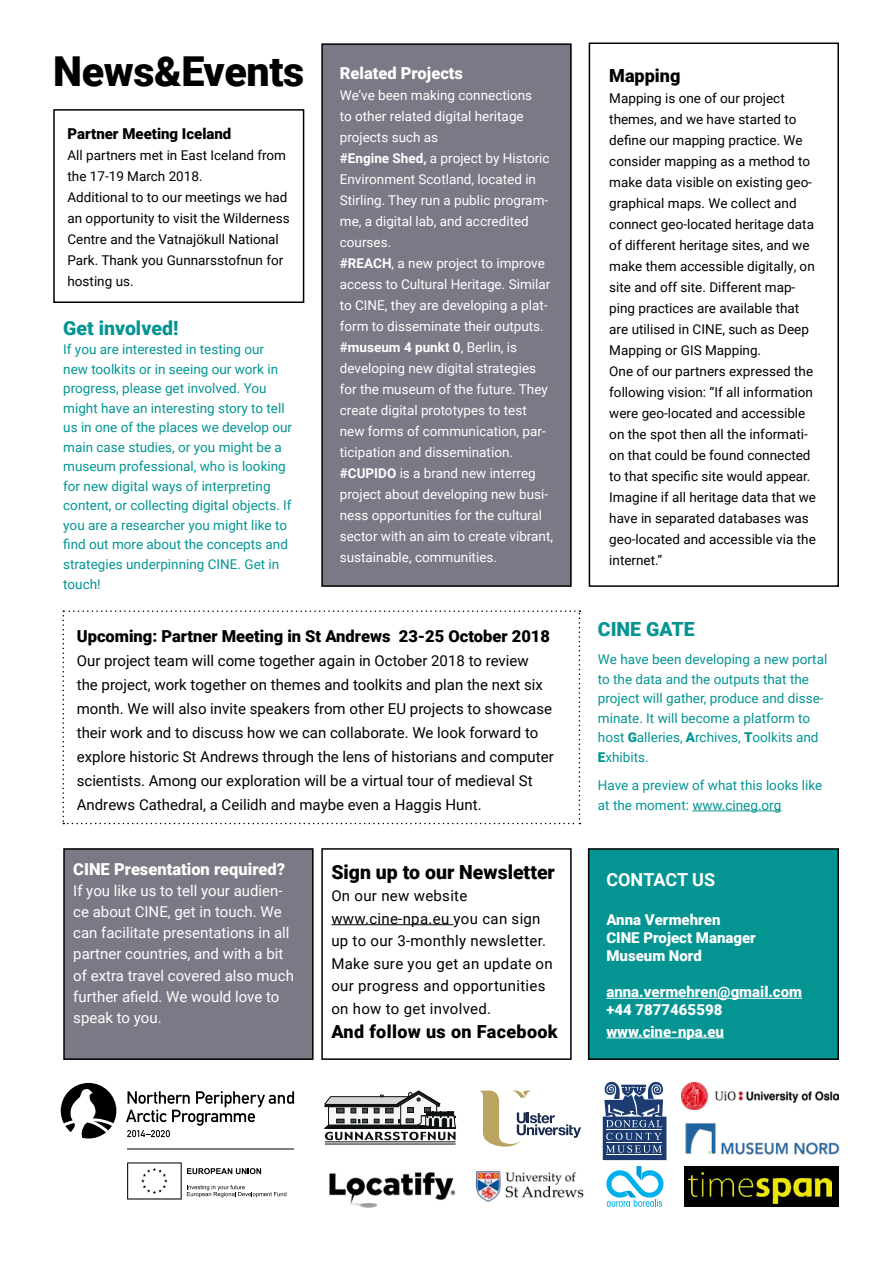
<style>
.page{position:relative;width:893px;height:1263px;background:#fff}
.page>*{position:absolute;margin:0;border:0;box-sizing:border-box;transform-origin:0 0}
.t1{font:900 41.25px "Roboto";letter-spacing:-.01em;color:#000}
.t2{font:900 19.5px "Roboto";color:#000}
.t3{font:900 19.5px "Roboto";color:#049593}
.t4{font:900 18px "Roboto";letter-spacing:.02em;color:#000}
.t5{font:700 18px "Roboto";color:#fff}
.t6{font:900 18px "Roboto";color:#000}
.t7{font:900 16.5px "Roboto";color:#000}
.t8{font:900 16.5px "Roboto";color:#fff}
.t9{font:15px/24px "Roboto";color:#000}
.t10{font:15px/21px "Roboto";color:#fff}
.t11{font:15px/22.5px "Roboto";letter-spacing:.02em;color:#000}
.t12{font:900 15px/18px "Roboto";color:#fff}
.t13{font:900 15px "Roboto";color:#000}
.t14{font:13.5px/21px "Roboto";color:#000}
.t15{font:13.5px/21px "Roboto";color:#fff}
.t16{font:13.5px/19.5px "Roboto";color:#049593}
.s1{font-weight:700}
.s2{font-weight:900}
</style>
<div class="page">
<div style="left:685px;top:1166px;width:154px;height:40px;background:#000"></div>
<div style="left:53px;top:109px;width:251px;height:194px;border:2px solid #000"></div>
<div style="left:589px;top:43px;width:250px;height:544px;border:2px solid #000"></div>
<svg style="left:63px;top:610px;width:517px;height:214px"></svg>
<div style="left:64px;top:849px;width:249px;height:210px;background:#797a85"></div>
<div style="left:63px;top:848px;width:251px;height:212px;border:2px solid #000"></div>
<hr style="left:331px;top:924px;width:123px;height:1px;background:#000">
<div style="left:321px;top:848px;width:251px;height:212px;border:2px solid #000"></div>
<div style="left:589px;top:849px;width:249px;height:210px;background:#049593"></div>
<hr style="left:606px;top:998px;width:196px;height:1px;background:#fff">
<hr style="left:606px;top:1037px;width:118px;height:1px;background:#fff">
<div style="left:588px;top:848px;width:251px;height:212px;border:2px solid #000"></div>
<hr style="left:692px;top:810px;width:89px;height:1px;background:#049593">
<hr style="left:127px;top:1149px;width:167px;height:1px;background:#000">
<svg style="left:126px;top:1091px;width:168px;height:46px"></svg>
<svg style="left:61px;top:1083px;width:55px;height:55px"></svg>
<svg style="left:127px;top:1162px;width:159px;height:37px"></svg>
<div style="left:322px;top:44px;width:249px;height:542px;background:#797a85"></div>
<div style="left:321px;top:43px;width:251px;height:544px;border:2px solid #000"></div>
<hr style="left:325px;top:1143px;width:131px;height:1px;background:#0c100f">
<hr style="left:325px;top:1141px;width:131px;height:1px;background:#0c100f">
<svg style="left:325px;top:1091px;width:131px;height:49px"></svg>
<img style="left:329px;top:1172px;width:127px;height:36px">
<svg style="left:480px;top:1090px;width:101px;height:56px"></svg>
<svg style="left:603px;top:1082px;width:63px;height:78px;background:#516a92"></svg>
<hr style="left:606px;top:1129px;width:56px;height:1px;background:#fff">
<hr style="left:606px;top:1142px;width:56px;height:1px;background:#fff">
<hr style="left:606px;top:1154px;width:56px;height:1px;background:#fff">
<img style="left:475px;top:1171px;width:109px;height:31px">
<img style="left:689px;top:1172px;width:143px;height:32px">
<svg style="left:606px;top:1166px;width:57px;height:41px"></svg>
<img style="left:682px;top:1083px;width:157px;height:26px">
<img style="left:684px;top:1123px;width:156px;height:48px">
<h1 class="t1" style="left:53px;top:42px;width:252px">News&amp;Events</h1>
<p class="t8" style="left:340px;top:62px;width:125px">Related Projects</p>
<p class="t15" style="left:340px;top:84px;width:215px">We’ve been making connections<br>to other related digital heritage projects such as<br><span class="s1">#Engine Shed,</span> a project by Historic<br>Environment Scotland, located in<br>Stirling. They run a public program&shy;me, a digital lab, and accredited courses.<br><span class="s1">#REACH</span>, a new project to improve access to Cultural Heritage. Similar to CINE, they are developing a plat&shy;form to disseminate their outputs. <span class="s1">#museum 4 punkt 0</span>, Berlin, is developing new digital strategies for the museum of the future. They create digital prototypes to test new forms of communication, par&shy;ticipation and dissemination. <span class="s1">#CUPIDO</span> is a brand new interreg project about developing new busi&shy;ness opportunities for the cultural sector with an aim to create vibrant, sustainable, communities.</p>
<p class="t13" style="left:68px;top:123px;width:165px">Partner Meeting Iceland</p>
<p class="t14" style="left:68px;top:144px;width:224px">All partners met in East Iceland from the 17-19 March 2018.<br>Additional to to our meetings we had an opportunity to visit the Wilderness<br>Centre and the Vatnajökull National<br>Park. Thank you Gunnarsstofnun for hosting us.</p>
<h2 class="t3" style="left:63px;top:314px;width:117px">Get involved!</h2>
<p class="t16" style="left:63px;top:339px;width:230px">If you are interested in testing our new toolkits or in seeing our work in progress, please get involved. You might have an interesting story to tell us in one of the places we develop our main case studies, or you might be a museum professional, who is looking for new digital ways of interpreting content, or collecting digital objects. If you are a researcher you might like to find out more about the concepts and strategies underpinning CINE. Get in touch!</p>
<p class="t7" style="left:77px;top:624px;width:475px">Upcoming: Partner Meeting in St Andrews 23-25 October 2018</p>
<p class="t9" style="left:77px;top:648px;width:478px">Our project team will come together again in October 2018 to review<br>the project, work together on themes and toolkits and plan the next six month. We will also invite speakers from other EU projects to showcase their work and to discuss how we can collaborate. We look forward to explore historic St Andrews through the lens of historians and computer scientists. Among our exploration will be a virtual tour of medieval St Andrews Cathedral, a Ceilidh and maybe even a Haggis Hunt.</p>
<p class="t8" style="left:73px;top:858px;width:214px">CINE Presentation required?</p>
<p class="t10" style="left:73px;top:880px;width:222px">If you like us to tell your audien&shy;ce about CINE, get in touch. We can facilitate presentations in all partner countries, and with a bit of extra travel covered also much further afield. We would love to speak to you.</p>
<h2 class="t2" style="left:331px;top:858px;width:225px">Sign up to our Newsletter</h2>
<p class="t11" style="left:331px;top:884px;width:223px">On our new website www.cine-npa.eu you can sign up to our 3-monthly newsletter.<br>Make sure you get an update on our progress and opportunities on how to get involved.</p>
<h3 class="t4" style="left:331px;top:1019px;width:228px">And follow us on Facebook</h3>
<h3 class="t6" style="left:609px;top:63px;width:73px">Mapping</h3>
<p class="t14" style="left:609px;top:87px;width:208px">Mapping is one of our project themes, and we have started to define our mapping practice. We consider mapping as a method to make data visible on existing geo&shy;graphical maps. We collect and connect geo-located heritage data of different heritage sites, and we make them accessible digitally, on site and off site. Different map&shy;ping practices are available that are utilised in CINE, such as Deep<br>Mapping or GIS Mapping.<br>One of our partners expressed the following vision: “If all information were geo-located and accessible on the spot then all the informati&shy;on that could be found connected to that specific site would appear.<br>Imagine if all heritage data that we have in separated databases was geo-located and accessible via the internet.”</p>
<h2 class="t3" style="left:598px;top:615px;width:98px">CINE GATE</h2>
<p class="t16" style="left:598px;top:649px;width:231px">We have been developing a new portal to the data and the outputs that the project will gather, produce and disse&shy;minate. It will become a platform to host <span class="s2">G</span>alleries, <span class="s2">A</span>rchives, <span class="s2">T</span>oolkits and<br><span class="s2">E</span>xhibits.</p>
<p class="t16" style="left:598px;top:775px;width:226px">Have a preview of what this looks like at the moment: www.cineg.org</p>
<h3 class="t5" style="left:606px;top:866px;width:110px">CONTACT US</h3>
<p class="t12" style="left:606px;top:910px;width:151px">Anna Vermehren<br>CINE Project Manager<br>Museum Nord</p>
<p class="t12" style="left:606px;top:982px;width:197px">anna.vermehren@gmail.com +44 7877465598</p>
<p class="t12" style="left:606px;top:1022px;width:119px">www.cine-npa.eu</p>
</div>
